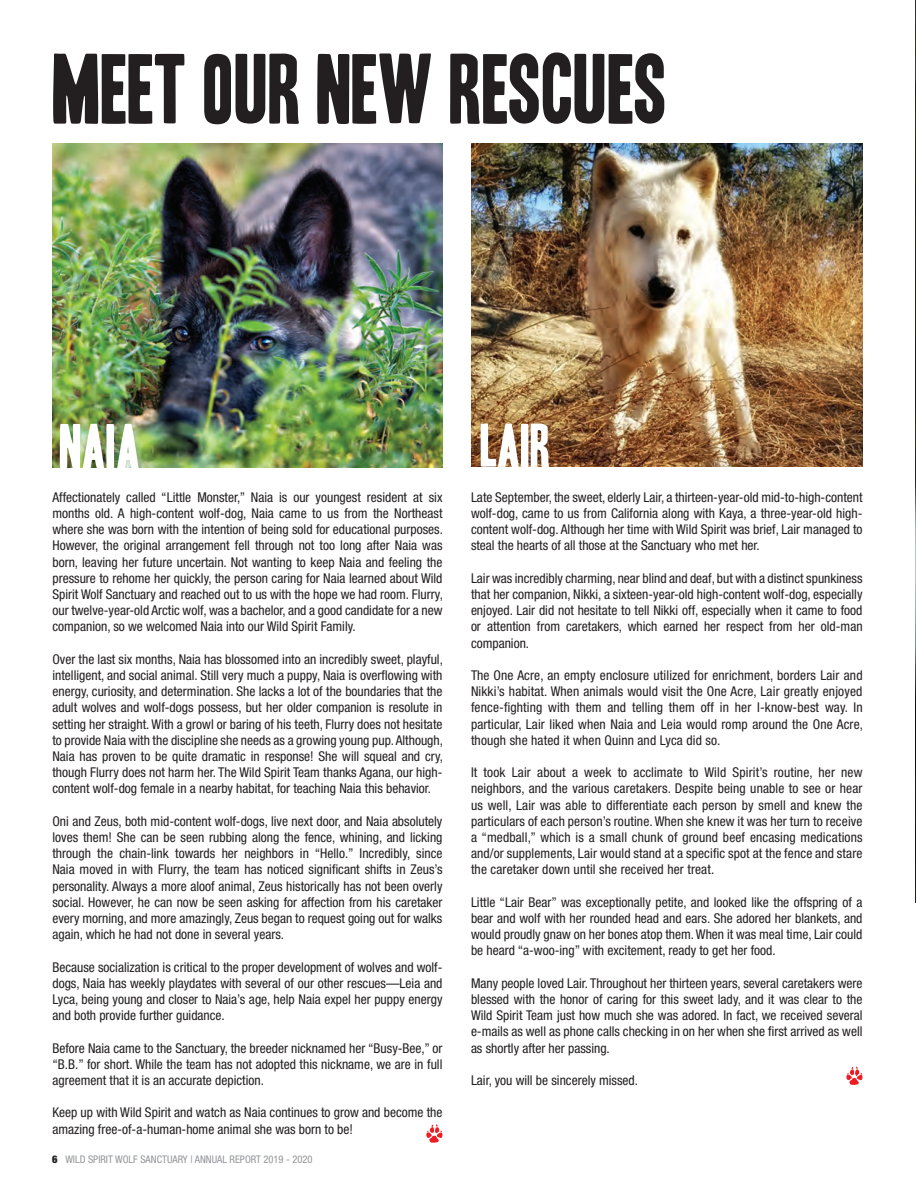
<style>
.page{position:relative;width:916px;height:1189px;background:#fff}
.page>*{position:absolute;margin:0;border:0;box-sizing:border-box;transform-origin:0 0}
.t1{font:85.5px "Headline One HPLHS";color:#231f20}
.t2{font:54.45px "Headline One HPLHS";color:#fff}
.t3{font:52.95px "Headline One HPLHS";color:#fff}
.t4{font:condensed 13.5px/16.2px "Helvetica Neue LT Std";color:#231f20;text-align:justify}
.t5{font:condensed 10.5px "Helvetica Neue";color:#939598}
.s1{font-weight:900;color:#231f20}
</style>
<div class="page">
<img style="left:52px;top:144px;width:390px;height:324px">
<svg style="left:846px;top:1067px;width:16px;height:18px"></svg>
<svg style="left:426px;top:1124px;width:16px;height:19px"></svg>
<img style="left:471px;top:144px;width:391px;height:322px">
<img style="left:915px;top:1px;width:1px;height:901px">
<p class="t1" style="left:52px;top:48px;width:617px">MEET OUR NEW RESCUES</p>
<p class="t2" style="left:60px;top:420px;width:82px">NAIA</p>
<p class="t4" style="left:52px;top:489px;width:392px">Affectionately called “Little Monster,” Naia is our youngest resident at six months old. A high-content wolf-dog, Naia came to us from the Northeast where she was born with the intention of being sold for educational purposes.<br>However, the original arrangement fell through not too long after Naia was born, leaving her future uncertain. Not wanting to keep Naia and feeling the pressure to rehome her quickly, the person caring for Naia learned about Wild Spirit Wolf Sanctuary and reached out to us with the hope we had room. Flurry, our twelve-year-old Arctic wolf, was a bachelor, and a good candidate for a new companion, so we welcomed Naia into our Wild Spirit Family.</p>
<p class="t4" style="left:52px;top:651px;width:392px">Over the last six months, Naia has blossomed into an incredibly sweet, playful, intelligent, and social animal. Still very much a puppy, Naia is overflowing with energy, curiosity, and determination. She lacks a lot of the boundaries that the adult wolves and wolf-dogs possess, but her older companion is resolute in setting her straight. With a growl or baring of his teeth, Flurry does not hesitate to provide Naia with the discipline she needs as a growing young pup. Although, Naia has proven to be quite dramatic in response! She will squeal and cry, though Flurry does not harm her. The Wild Spirit Team thanks Agana, our high&shy;content wolf-dog female in a nearby habitat, for teaching Naia this behavior.</p>
<p class="t4" style="left:52px;top:813px;width:392px">Oni and Zeus, both mid-content wolf-dogs, live next door, and Naia absolutely loves them! She can be seen rubbing along the fence, whining, and licking through the chain-link towards her neighbors in “Hello.” Incredibly, since Naia moved in with Flurry, the team has noticed significant shifts in Zeus’s personality. Always a more aloof animal, Zeus historically has not been overly social. However, he can now be seen asking for affection from his caretaker every morning, and more amazingly, Zeus began to request going out for walks again, which he had not done in several years.</p>
<p class="t4" style="left:52px;top:959px;width:392px">Because socialization is critical to the proper development of wolves and wolf&shy;dogs, Naia has weekly playdates with several of our other rescues—Leia and Lyca, being young and closer to Naia’s age, help Naia expel her puppy energy and both provide further guidance.</p>
<p class="t4" style="left:52px;top:1040px;width:391px">Before Naia came to the Sanctuary, the breeder nicknamed her “Busy-Bee,” or “B.B.” for short. While the team has not adopted this nickname, we are in full agreement that it is an accurate depiction.</p>
<p class="t4" style="left:52px;top:1104px;width:391px">Keep up with Wild Spirit and watch as Naia continues to grow and become the amazing free-of-a-human-home animal she was born to be!</p>
<p class="t5" style="left:52px;top:1153px;width:262px"><span class="s1">6</span> WILD SPIRIT WOLF SANCTUARY | ANNUAL REPORT 2019 - 2020</p>
<p class="t3" style="left:481px;top:420px;width:72px">LAIR</p>
<p class="t4" style="left:471px;top:489px;width:393px">Late September, the sweet, elderly Lair, a thirteen-year-old mid-to-high-content wolf-dog, came to us from California along with Kaya, a three-year-old high&shy;content wolf-dog. Although her time with Wild Spirit was brief, Lair managed to steal the hearts of all those at the Sanctuary who met her.</p>
<p class="t4" style="left:471px;top:570px;width:393px">Lair was incredibly charming, near blind and deaf, but with a distinct spunkiness that her companion, Nikki, a sixteen-year-old high-content wolf-dog, especially enjoyed. Lair did not hesitate to tell Nikki off, especially when it came to food or attention from caretakers, which earned her respect from her old-man companion.</p>
<p class="t4" style="left:471px;top:667px;width:394px">The One Acre, an empty enclosure utilized for enrichment, borders Lair and Nikki’s habitat. When animals would visit the One Acre, Lair greatly enjoyed fence-fighting with them and telling them off in her I-know-best way. In particular, Lair liked when Naia and Leia would romp around the One Acre, though she hated it when Quinn and Lyca did so.</p>
<p class="t4" style="left:471px;top:764px;width:393px">It took Lair about a week to acclimate to Wild Spirit’s routine, her new neighbors, and the various caretakers. Despite being unable to see or hear us well, Lair was able to differentiate each person by smell and knew the particulars of each person’s routine. When she knew it was her turn to receive a “medball,” which is a small chunk of ground beef encasing medications and/or supplements, Lair would stand at a specific spot at the fence and stare the caretaker down until she received her treat.</p>
<p class="t4" style="left:471px;top:894px;width:393px">Little “Lair Bear” was exceptionally petite, and looked like the offspring of a bear and wolf with her rounded head and ears. She adored her blankets, and would proudly gnaw on her bones atop them. When it was meal time, Lair could be heard “a-woo-ing” with excitement, ready to get her food.</p>
<p class="t4" style="left:471px;top:975px;width:393px">Many people loved Lair. Throughout her thirteen years, several caretakers were blessed with the honor of caring for this sweet lady, and it was clear to the Wild Spirit Team just how much she was adored. In fact, we received several e-mails as well as phone calls checking in on her when she first arrived as well as shortly after her passing.</p>
<p class="t4" style="left:471px;top:1072px;width:169px">Lair, you will be sincerely missed.</p>
</div>
